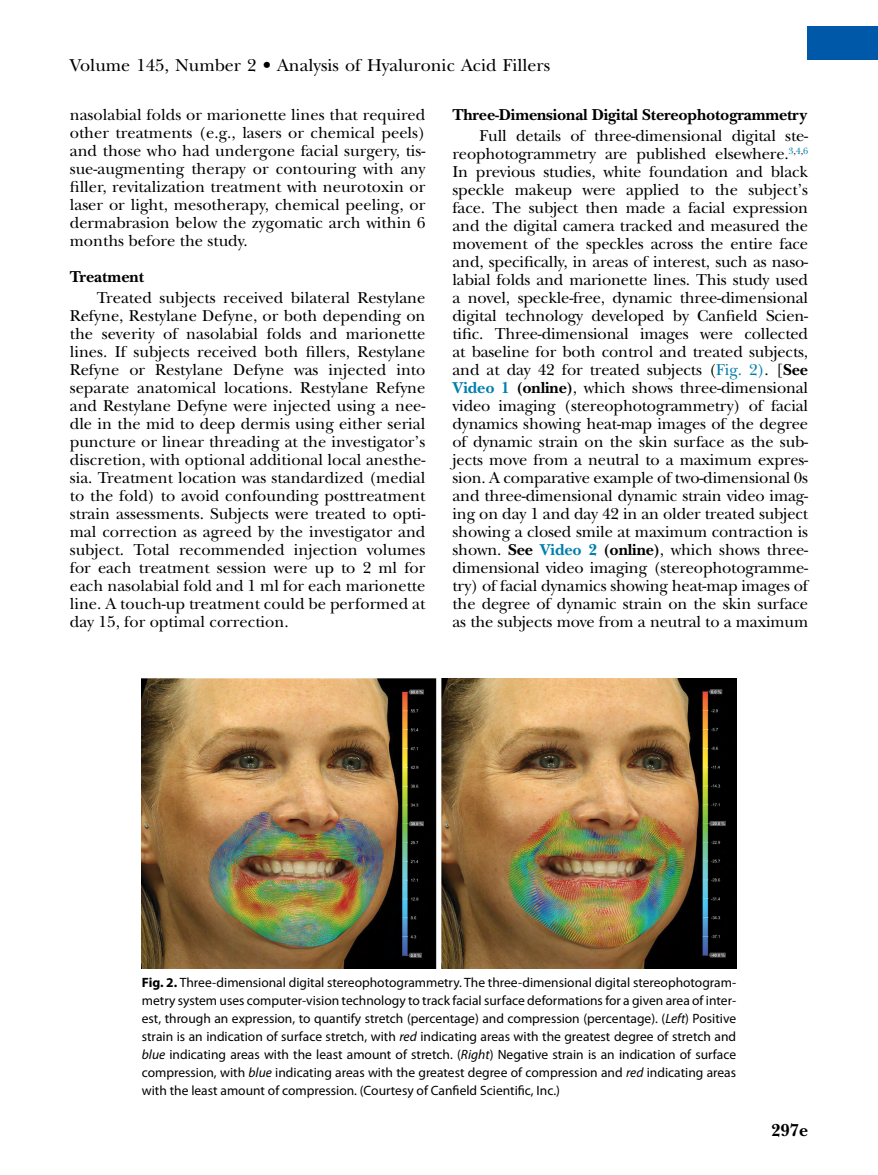
<style>
.page{position:relative;width:878px;height:1175px;background:#fff}
.page>*{position:absolute;margin:0;border:0;box-sizing:border-box;transform-origin:0 0}
.t1{font:18px "New Baskerville";color:#000}
.t2{font:700 18px "New Baskerville";color:#000}
.t3{font:16.5px/18px "New Baskerville";color:#000;text-align:justify}
.t4{font:700 16.5px "New Baskerville";letter-spacing:-.01em;color:#000}
.t5{font:13.5px/18px "Myriad Pro";color:#000;text-align:justify}
.s1{color:#017eac}
.s2{font-weight:700}
.s3{font-weight:700;color:#017eac}
.s4{font-style:italic}
</style>
<div class="page">
<div style="left:807px;top:26px;width:71px;height:33px;background:#0058a9"></div>
<img style="left:142px;top:678px;width:594px;height:290px">
<p class="t1" style="left:70px;top:54px;width:482px">Volume 145, Number 2 • Analysis of Hyaluronic Acid Fillers</p>
<p class="t3" style="left:70px;top:106px;width:357px">nasolabial folds or marionette lines that required other treatments (e.g., lasers or chemical peels) and those who had undergone facial surgery, tis&shy;sue-augmenting therapy or contouring with any filler, revitalization treatment with neurotoxin or laser or light, mesotherapy, chemical peeling, or dermabrasion below the zygomatic arch within 6 months before the study.</p>
<p class="t4" style="left:70px;top:267px;width:76px">Treatment</p>
<p class="t3" style="left:70px;top:289px;width:357px;text-indent:27px">Treated subjects received bilateral Restylane Refyne, Restylane Defyne, or both depending on the severity of nasolabial folds and marionette lines. If subjects received both fillers, Restylane Refyne or Restylane Defyne was injected into separate anatomical locations. Restylane Refyne and Restylane Defyne were injected using a nee&shy;dle in the mid to deep dermis using either serial puncture or linear threading at the investigator’s discretion, with optional additional local anesthe&shy;sia. Treatment location was standardized (medial to the fold) to avoid confounding posttreatment strain assessments. Subjects were treated to opti&shy;mal correction as agreed by the investigator and subject. Total recommended injection volumes for each treatment session were up to 2 ml for each nasolabial fold and 1 ml for each marionette line. A touch-up treatment could be performed at day 15, for optimal correction.</p>
<p class="t4" style="left:452px;top:105px;width:356px">Three-Dimensional Digital Stereophotogrammetry</p>
<p class="t3" style="left:452px;top:127px;width:357px;text-indent:27px">Full details of three-dimensional digital ste&shy;reophotogrammetry are published elsewhere.<sup>3</sup><sup>,</sup><sup>4</sup><sup>,</sup><sup>6<br></sup>In previous studies, white foundation and black speckle makeup were applied to the subject’s face. The subject then made a facial expression and the digital camera tracked and measured the movement of the speckles across the entire face and, specifically, in areas of interest, such as naso&shy;labial folds and marionette lines. This study used a novel, speckle-free, dynamic three-dimensional digital technology developed by Canfield Scien&shy;tific. Three-dimensional images were collected at baseline for both control and treated subjects, and at day 42 for treated subjects (<span class="s1">Fig. 2)</span>. [<span class="s2">See </span><span class="s3">Video 1</span> <span class="s2">(online)</span>, which shows three-dimensional video imaging (stereophotogrammetry) of facial dynamics showing heat-map images of the degree of dynamic strain on the skin surface as the sub&shy;jects move from a neutral to a maximum expres&shy;sion. A comparative example of two-dimensional 0s and three-dimensional dynamic strain video imag&shy;ing on day 1 and day 42 in an older treated subject showing a closed smile at maximum contraction is shown. <span class="s2">See</span> <span class="s3">Video 2</span> <span class="s2">(online)</span>, which shows three&shy;dimensional video imaging (stereophotogramme&shy;try) of facial dynamics showing heat-map images of the degree of dynamic strain on the skin surface as the subjects move from a neutral to a maximum</p>
<p class="t5" style="left:142px;top:973px;width:596px"><span class="s2">Fig. 2.</span> Three-dimensional digital stereophotogrammetry. The three-dimensional digital stereophotogram&shy;metry system uses computer-vision technology to track facial surface deformations for a given area of inter&shy;est, through an expression, to quantify stretch (percentage) and compression (percentage). (<span class="s4">Left</span>) Positive strain is an indication of surface stretch, with <span class="s4">red</span> indicating areas with the greatest degree of stretch and <span class="s4">blue</span> indicating areas with the least amount of stretch. (<span class="s4">Right</span>) Negative strain is an indication of surface compression, with <span class="s4">blue</span> indicating areas with the greatest degree of compression and <span class="s4">red</span> indicating areas with the least amount of compression. (Courtesy of Canfield Scientific, Inc.)</p>
<p class="t2" style="left:771px;top:1119px;width:39px">297e</p>
</div>
